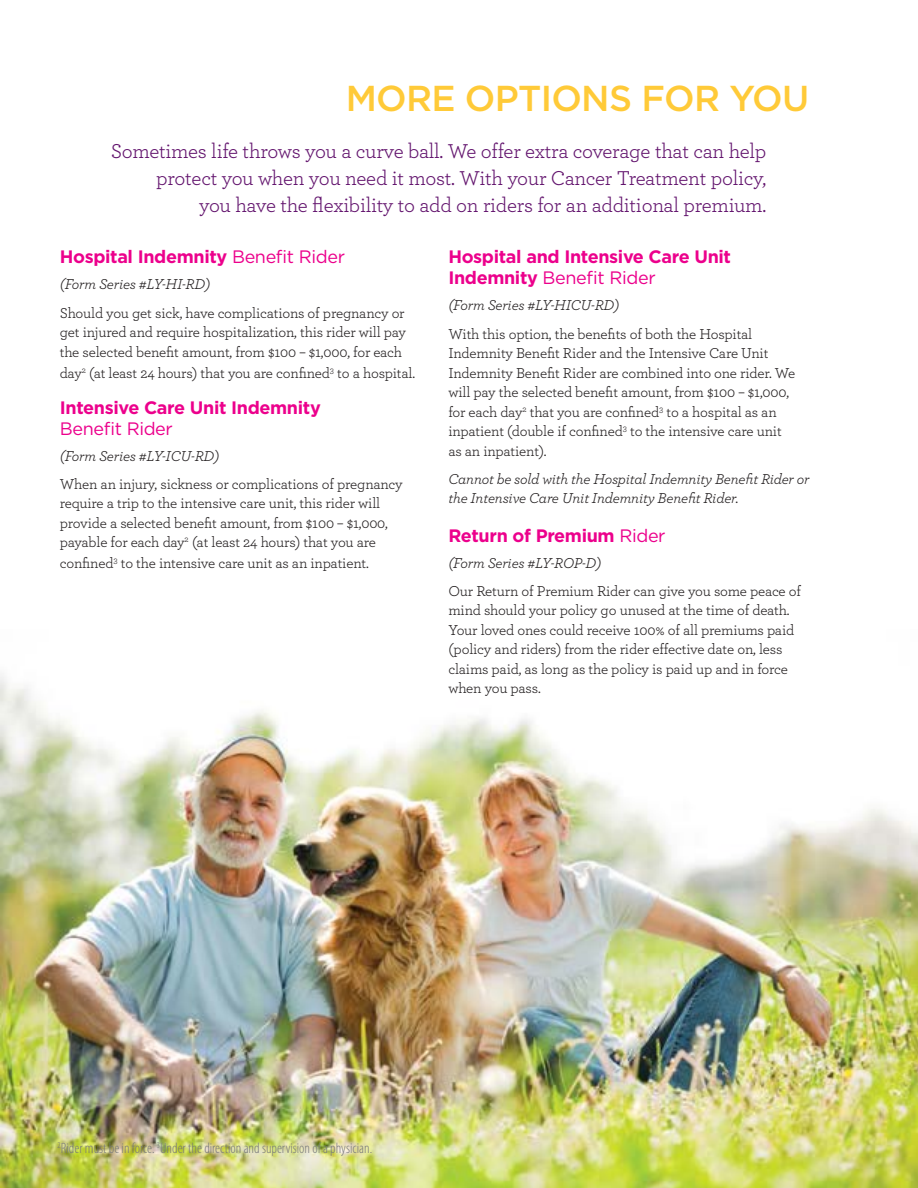
<style>
.page{position:relative;width:918px;height:1188px;background:#fff}
.page>*{position:absolute;margin:0;border:0;box-sizing:border-box;transform-origin:0 0}
.t1{font:500 36px "Gotham";letter-spacing:-.02em;color:#ffca38}
.t2{font:21px/27px "Archer";letter-spacing:-.01em;color:#62136d;text-align:right}
.t3{font:700 18px/21px "Gotham";letter-spacing:-.02em;color:#ec008c}
.t4{font:18px "Gotham";letter-spacing:-.02em;color:#ec008c}
.t5{font:15px/19.5px "Archer";letter-spacing:-.01em;color:#231f20}
.t6{font:italic 15px/19.5px "Archer";letter-spacing:-.01em;color:#231f20}
.t7{font:300 condensed 15px "Myriad Pro";color:#757679}
.s1{font-weight:400}
</style>
<div class="page">
<img style="left:0;top:674px;width:918px;height:514px">
<h1 class="t1" style="left:346px;top:76px;width:465px">MORE OPTIONS FOR YOU</h1>
<h2 class="t2" style="left:111px;top:137px;width:657px">Sometimes life throws you a curve ball. We offer extra coverage that can help protect you when you need it most. With your Cancer Treatment policy,<br>you have the flexibility to add on riders for an additional premium.</h2>
<p class="t3" style="left:60px;top:247px;width:287px">Hospital Indemnity <span class="s1">Benefit Rider</span></p>
<p class="t6" style="left:60px;top:274px;width:152px">(Form Series #LY-HI-RD)</p>
<p class="t5" style="left:60px;top:302px;width:348px;text-align:justify">Should you get sick, have complications of pregnancy or get injured and require hospitalization, this rider will pay the selected benefit amount, from $100 – $1,000, for each</p>
<p class="t5" style="left:60px;top:362px;width:357px">day<sup>2</sup> (at least 24 hours) that you are confined<sup>3</sup> to a hospital.</p>
<p class="t3" style="left:60px;top:397px;width:263px">Intensive Care Unit Indemnity</p>
<p class="t4" style="left:60px;top:417px;width:115px">Benefit Rider</p>
<p class="t6" style="left:60px;top:446px;width:161px">(Form Series #LY-ICU-RD)</p>
<p class="t5" style="left:60px;top:474px;width:344px">When an injury, sickness or complications of pregnancy require a trip to the intensive care unit, this rider will provide a selected benefit amount, from $100 – $1,000, payable for each day<sup>2</sup> (at least 24 hours) that you are confined<sup>3</sup> to the intensive care unit as an inpatient.</p>
<p class="t3" style="left:448px;top:247px;width:284px">Hospital and Intensive Care Unit<br>Indemnity <span class="s1">Benefit Rider</span></p>
<p class="t6" style="left:448px;top:295px;width:172px">(Form Series #LY-HICU-RD)</p>
<p class="t5" style="left:448px;top:323px;width:349px">With this option, the benefits of both the Hospital Indemnity Benefit Rider and the Intensive Care Unit Indemnity Benefit Rider are combined into one rider. We will pay the selected benefit amount, from $100 – $1,000, for each day<sup>2</sup> that you are confined<sup>3</sup> to a hospital as an inpatient (double if confined<sup>3</sup> to the intensive care unit as an inpatient).</p>
<p class="t6" style="left:448px;top:469px;width:363px">Cannot be sold with the Hospital Indemnity Benefit Rider or the Intensive Care Unit Indemnity Benefit Rider.</p>
<p class="t3" style="left:448px;top:525px;width:219px">Return of Premium <span class="s1">Rider</span></p>
<p class="t6" style="left:448px;top:552px;width:154px">(Form Series #LY-ROP-D)</p>
<p class="t5" style="left:448px;top:580px;width:354px">Our Return of Premium Rider can give you some peace of mind should your policy go unused at the time of death.<br>Your loved ones could receive 100% of all premiums paid (policy and riders) from the rider effective date on, less claims paid, as long as the policy is paid up and in force when you pass.</p>
<p class="t7" style="left:58px;top:1140px;width:316px"><sup>2</sup>Rider must be in force. <sup>3</sup>Under the direction and supervision of a physician.</p>
</div>
